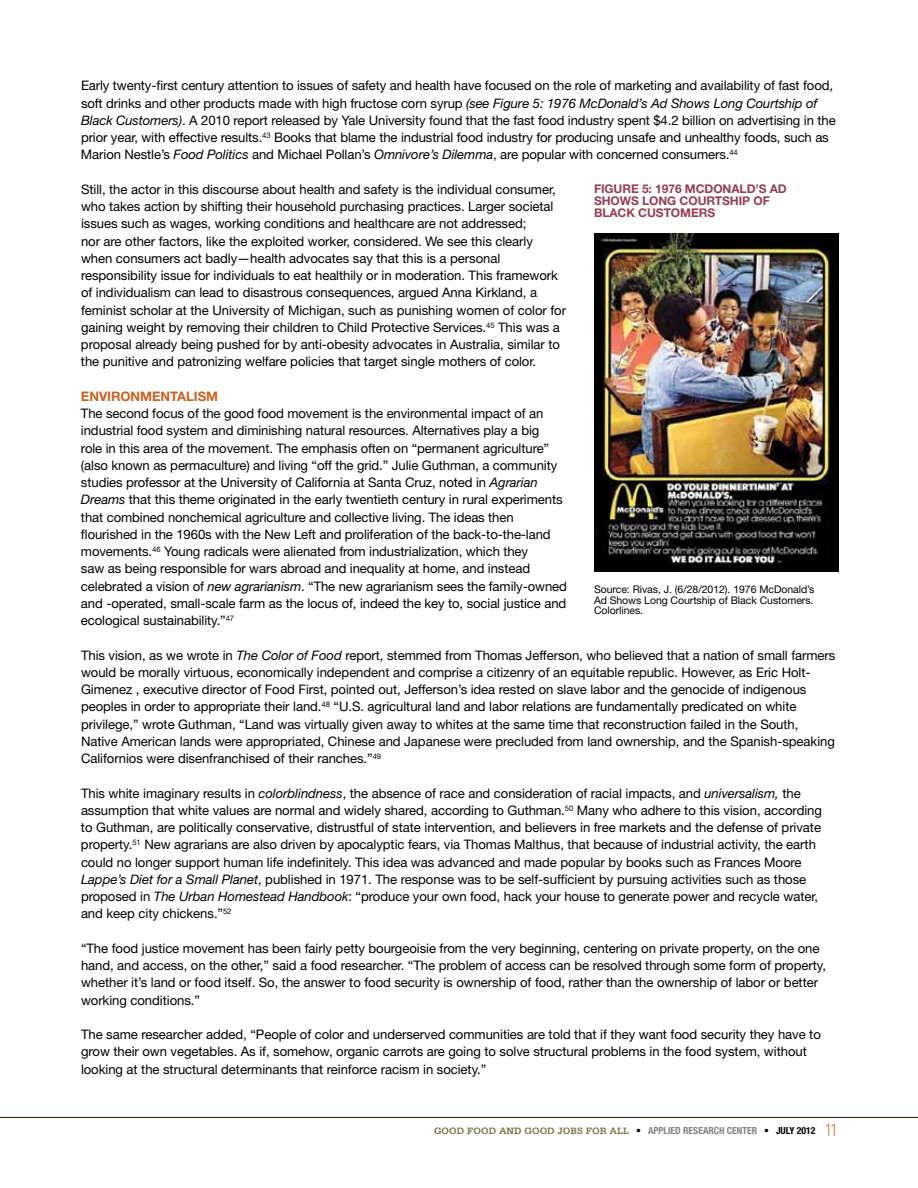
<style>
.page{position:relative;width:918px;height:1188px;background:#fff}
.page>*{position:absolute;margin:0;border:0;box-sizing:border-box;transform-origin:0 0}
.t1{font:13.2px/17.2px "Helvetica Neue LT Pro";letter-spacing:-.005em;color:#000}
.t2{font:700 13.2px "Helvetica Neue LT Pro";color:#ca6322}
.t3{font:700 12px "Helvetica Neue LT Pro";letter-spacing:-.005em;color:#953e53}
.t4{font:10.5px/10.5px "Helvetica Neue LT Pro";letter-spacing:-.005em;color:#000;text-align:justify}
.t5{font:700 9.75px "Serifa";color:#7f774a}
.s1{font-style:italic}
.s2{font-family:"Helvetica Neue LT Pro";font-stretch:condensed;color:#000}
.s3{font-family:"Helvetica Neue LT Pro";font-stretch:condensed;color:#848383}
.s4{font-family:"Brandon Grotesque";font-weight:300;font-size:18px;color:#ca6322}
</style>
<div class="page">
<hr style="left:0;top:1117px;width:918px;height:1px;background:#2f0f00">
<img style="left:594px;top:233px;width:244px;height:338px">
<p class="t1" style="left:81px;top:77px;width:756px">Early twenty-first century attention to issues of safety and health have focused on the role of marketing and availability of fast food, soft drinks and other products made with high fructose corn syrup <span class="s1">(see Figure 5: 1976 McDonald’s Ad Shows Long Courtship of Black Customers)</span>. A 2010 report released by Yale University found that the fast food industry spent $4.2 billion on advertising in the prior year, with effective results.<sup>43</sup> Books that blame the industrial food industry for producing unsafe and unhealthy foods, such as Marion Nestle’s <span class="s1">Food Politics</span> and Michael Pollan’s <span class="s1">Omnivore’s Dilemma</span>, are popular with concerned consumers.<sup>44</sup></p>
<p class="t1" style="left:81px;top:180px;width:487px">Still, the actor in this discourse about health and safety is the individual consumer, who takes action by shifting their household purchasing practices. Larger societal issues such as wages, working conditions and healthcare are not addressed;<br>nor are other factors, like the exploited worker, considered. We see this clearly when consumers act badly—health advocates say that this is a personal responsibility issue for individuals to eat healthily or in moderation. This framework of individualism can lead to disastrous consequences, argued Anna Kirkland, a feminist scholar at the University of Michigan, such as punishing women of color for gaining weight by removing their children to Child Protective Services.<sup>45</sup> This was a proposal already being pushed for by anti-obesity advocates in Australia, similar to the punitive and patronizing welfare policies that target single mothers of color.</p>
<p class="t2" style="left:81px;top:388px;width:18px">ENVIRON</p>
<p class="t2" style="left:140px;top:388px;width:21px">MENTALIS</p>
<p class="t2" style="left:206px;top:388px;width:13px">M</p>
<p class="t1" style="left:81px;top:405px;width:487px">The second focus of the good food movement is the environmental impact of an industrial food system and diminishing natural resources. Alternatives play a big<br>role in this area of the movement. The emphasis often on “permanent agriculture” (also known as permaculture) and living “off the grid.” Julie Guthman, a community studies professor at the University of California at Santa Cruz, noted in <span class="s1">Agrarian Dreams</span> that this theme originated in the early twentieth century in rural experiments that combined nonchemical agriculture and collective living. The ideas then flourished in the 1960s with the New Left and proliferation of the back-to-the-land movements.<sup>46</sup> Young radicals were alienated from industrialization, which they<br>saw as being responsible for wars abroad and inequality at home, and instead celebrated a vision of <span class="s1">new agrarianism</span>. “The new agrarianism sees the family-owned and -operated, small-scale farm as the locus of, indeed the key to, social justice and ecological sustainability.”<sup>47</sup></p>
<p class="t1" style="left:81px;top:646px;width:756px">This vision, as we wrote in <span class="s1">The Color of Food</span> report, stemmed from Thomas Jefferson, who believed that a nation of small farmers would be morally virtuous, economically independent and comprise a citizenry of an equitable republic. However, as Eric Holt-Gimenez , executive director of Food First, pointed out, Jefferson’s idea rested on slave labor and the genocide of indigenous peoples in order to appropriate their land.<sup>48</sup> “U.S. agricultural land and labor relations are fundamentally predicated on white privilege,” wrote Guthman, “Land was virtually given away to whites at the same time that reconstruction failed in the South, Native American lands were appropriated, Chinese and Japanese were precluded from land ownership, and the Spanish-speaking Californios were disenfranchised of their ranches.”<sup>49</sup></p>
<p class="t1" style="left:81px;top:784px;width:743px">This white imaginary results in <span class="s1">colorblindness</span>, the absence of race and consideration of racial impacts, and <span class="s1">universalism,</span> the assumption that white values are normal and widely shared, according to Guthman.<sup>50</sup> Many who adhere to this vision, according to Guthman, are politically conservative, distrustful of state intervention, and believers in free markets and the defense of private property.<sup>51</sup> New agrarians are also driven by apocalyptic fears, via Thomas Malthus, that because of industrial activity, the earth could no longer support human life indefinitely. This idea was advanced and made popular by books such as Frances Moore <span class="s1">Lappe’s Diet for a Small Planet</span>, published in 1971. The response was to be self-sufficient by pursuing activities such as those proposed in <span class="s1">The Urban Homestead Handbook</span>: “produce your own food, hack your house to generate power and recycle water, and keep city chickens.”<sup>52</sup></p>
<p class="t1" style="left:81px;top:939px;width:747px">“The food justice movement has been fairly petty bourgeoisie from the very beginning, centering on private property, on the one hand, and access, on the other,” said a food researcher. “The problem of access can be resolved through some form of property, whether it’s land or food itself. So, the answer to food security is ownership of food, rather than the ownership of labor or better working conditions.”</p>
<p class="t1" style="left:81px;top:1026px;width:741px">The same researcher added, “People of color and underserved communities are told that if they want food security they have to grow their own vegetables. As if, somehow, organic carrots are going to solve structural problems in the food system, without looking at the structural determinants that reinforce racism in society.”</p>
<p class="t3" style="left:594px;top:181px;width:29px">FIGURE</p>
<p class="t3" style="left:642px;top:181px;width:81px">5: 1976 MCDONALD</p>
<p class="t3" style="left:756px;top:181px;width:31px">’S AD</p>
<p class="t3" style="left:594px;top:193px;width:18px">SHOWS</p>
<p class="t3" style="left:642px;top:193px;width:55px">LON G COURTSHI</p>
<p class="t3" style="left:742px;top:193px;width:21px">P OF</p>
<p class="t3" style="left:594px;top:205px;width:17px">BLAC</p>
<p class="t3" style="left:626px;top:205px;width:30px">K CUSTO</p>
<p class="t3" style="left:680px;top:205px;width:20px">MERS</p>
<p class="t4" style="left:594px;top:584px;width:222px">Source: Rivas, J. (6/28/2012). 1976 McDonald’s Ad Shows Long Courtship of Black Customers.<br>Colorlines.</p>
<p class="t5" style="left:434px;top:1125px;width:404px">GOOD FOOD AND GOOD JOBS FOR ALL <span class="s2">•</span> <span class="s3">APPLIED RESEARCH CENTER</span> <span class="s2">• July 2012</span> <span class="s4">11</span></p>
</div>
